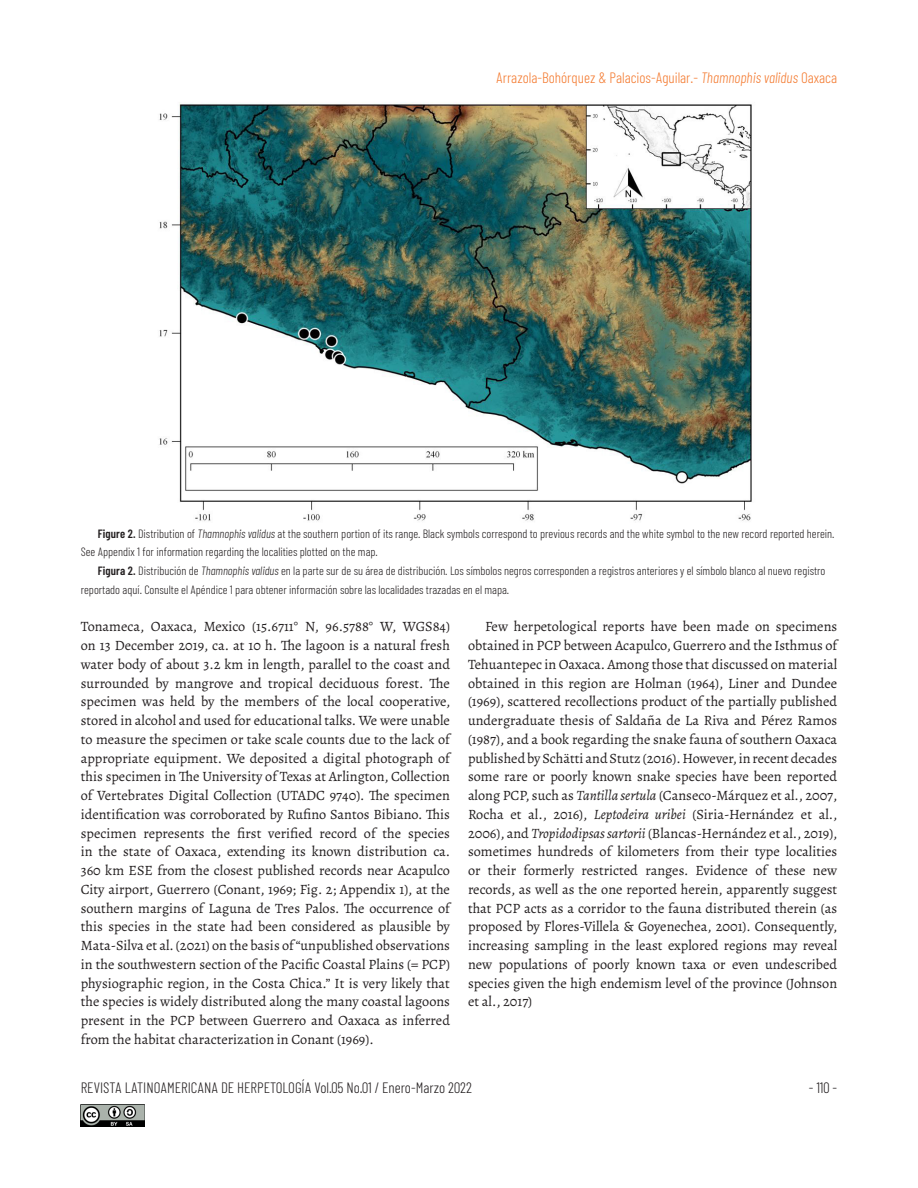
<style>
.page{position:relative;width:918px;height:1188px;background:#fff}
.page>*{position:absolute;margin:0;border:0;box-sizing:border-box;transform-origin:0 0}
.t1{font:300 15px "Barlow Condensed";color:#231f20}
.t2{font:300 15px "Barlow Condensed";color:#f47b31}
._02-txt_Artículo_1B{font:14.25px/18.8px "Alegreya";color:#231f20;text-align:justify}
._02-txt_Artículo_2{font:14.25px/18.8px "Alegreya";color:#231f20;text-align:justify}
._02-txt_pie_de_Foto{font:300 12px/18.8px "Barlow Condensed";color:#231f20}
.s1{font-style:italic}
.s2{font-weight:600}
</style>
<div class="page">
<img style="left:81px;top:1104px;width:64px;height:23px">
<img style="left:159px;top:102px;width:593px;height:419px">
<p class="t2" style="left:496px;top:68px;width:343px">Arrazola-Bohórquez &amp; Palacios-Aguilar.- <span class="s1">Thamnophis validus</span> Oaxaca</p>
<p class="_02-txt_pie_de_Foto" style="left:81px;top:524px;width:755px;text-indent:17px"><span class="s2">Figure 2.</span> Distribution of <span class="s1">Thamnophis validus</span> at the southern portion of its range. Black symbols correspond to previous records and the white symbol to the new record reported herein.<br>See Appendix 1 for information regarding the localities plotted on the map.</p>
<p class="_02-txt_pie_de_Foto" style="left:81px;top:561px;width:746px;text-indent:17px"><span class="s2">Figura 2.</span> Distribución de <span class="s1">Thamnophis validus</span> en la parte sur de su área de distribución. Los símbolos negros corresponden a registros anteriores y el símbolo blanco al nuevo registro reportado aquí. Consulte el Apéndice 1 para obtener información sobre las localidades trazadas en el mapa.</p>
<p class="_02-txt_Artículo_1B" style="left:81px;top:617px;width:371px">Tonameca, Oaxaca, Mexico (15.6711° N, 96.5788° W, WGS84) on 13 December 2019, ca. at 10 h. The lagoon is a natural fresh water body of about 3.2 km in length, parallel to the coast and surrounded by mangrove and tropical deciduous forest. The specimen was held by the members of the local cooperative, stored in alcohol and used for educational talks. We were unable to measure the specimen or take scale counts due to the lack of appropriate equipment. We deposited a digital photograph of this specimen in The University of Texas at Arlington, Collection of Vertebrates Digital Collection (UTADC 9740). The specimen identification was corroborated by Rufino Santos Bibiano. This specimen represents the first verified record of the species in the state of Oaxaca, extending its known distribution ca.<br>360 km ESE from the closest published records near Acapulco City airport, Guerrero (Conant, 1969; Fig. 2; Appendix 1), at the southern margins of Laguna de Tres Palos. The occurrence of this species in the state had been considered as plausible by Mata-Silva et al. (2021) on the basis of “unpublished observations in the southwestern section of the Pacific Coastal Plains (= PCP) physiographic region, in the Costa Chica.” It is very likely that the species is widely distributed along the many coastal lagoons present in the PCP between Guerrero and Oaxaca as inferred from the habitat characterization in Conant (1969).</p>
<p class="_02-txt_Artículo_2" style="left:468px;top:617px;width:371px;text-indent:17px">Few herpetological reports have been made on specimens obtained in PCP between Acapulco, Guerrero and the Isthmus of Tehuantepec in Oaxaca. Among those that discussed on material obtained in this region are Holman (1964), Liner and Dundee (1969), scattered recollections product of the partially published undergraduate thesis of Saldaña de La Riva and Pérez Ramos (1987), and a book regarding the snake fauna of southern Oaxaca published by Schätti and Stutz (2016). However, in recent decades some rare or poorly known snake species have been reported along PCP, such as <span class="s1">Tantilla sertula</span> (Canseco-Márquez et al., 2007, Rocha et al., 2016), <span class="s1">Leptodeira uribei</span> (Siria-Hernández et al., 2006), and <span class="s1">Tropidodipsas sartorii</span> (Blancas-Hernández et al., 2019), sometimes hundreds of kilometers from their type localities or their formerly restricted ranges. Evidence of these new records, as well as the one reported herein, apparently suggest that PCP acts as a corridor to the fauna distributed therein (as proposed by Flores-Villela &amp; Goyenechea, 2001). Consequently, increasing sampling in the least explored regions may reveal new populations of poorly known taxa or even undescribed species given the high endemism level of the province (Johnson et al., 2017)</p>
<p class="t1" style="left:81px;top:1079px;width:393px">REVISTA LATINOAMERICANA DE HERPETOLOGÍA Vol.05 No.01 / Enero-Marzo 2022</p>
<p class="t1" style="left:809px;top:1079px;width:30px">- 110 -</p>
</div>
